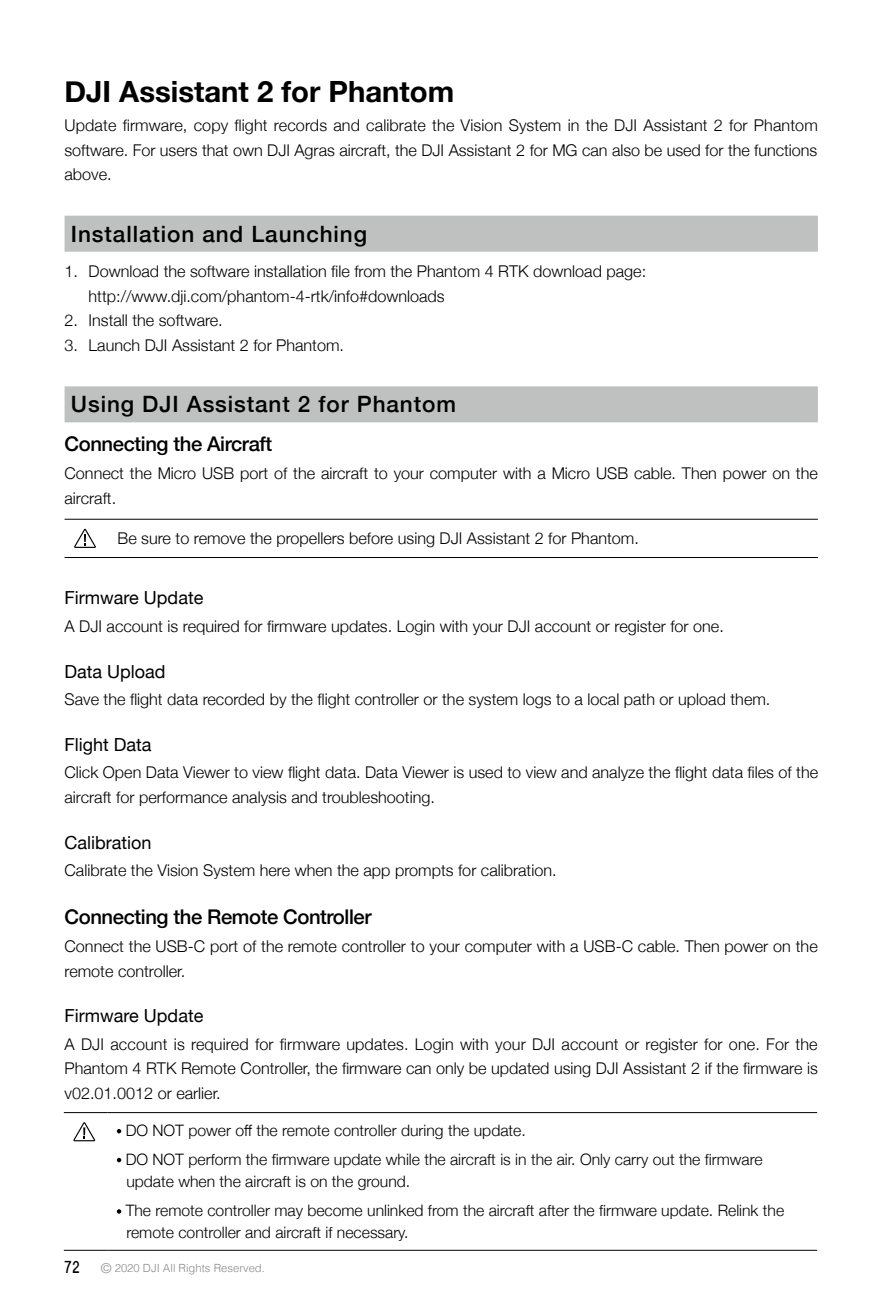
<style>
.page{position:relative;width:881px;height:1308px;background:#fff}
.page>*{position:absolute;margin:0;border:0;box-sizing:border-box;transform-origin:0 0}
.t1{font:700 29.25px "Helvetica Neue";color:#000}
.t2{font:500 22.5px "Helvetica Neue";letter-spacing:.04em;color:#000}
.t3{font:500 20.25px "Helvetica Neue";letter-spacing:-.02em;color:#000}
.t4{font:18px "Helvetica Neue";color:#000}
.t5{font:300 16.2px/24.8px "Helvetica Neue";color:#000}
.t6{font:300 15.75px/28.8px "Helvetica Neue";color:#000}
.t7{font:300 11.25px "Helvetica";color:#898989}
.s1{font-family:"Gujarati Sangam MN";font-weight:700;font-size:18px;color:#000}
.s2{font-size:13.5px}
</style>
<div class="page">
<div style="left:64px;top:216px;width:753px;height:36px;background:#bfc0c0"></div>
<div style="left:64px;top:386px;width:753px;height:36px;background:#bfc0c0"></div>
<hr style="left:64px;top:519px;width:44px;height:1px;background:#000">
<hr style="left:108px;top:519px;width:709px;height:1px;background:#000">
<hr style="left:64px;top:557px;width:44px;height:1px;background:#000">
<hr style="left:108px;top:557px;width:709px;height:1px;background:#000">
<svg style="left:74px;top:529px;width:22px;height:19px"></svg>
<hr style="left:64px;top:1112px;width:43px;height:1px;background:#000">
<hr style="left:107px;top:1112px;width:709px;height:1px;background:#000">
<hr style="left:64px;top:1249px;width:43px;height:1px;background:#000">
<hr style="left:107px;top:1249px;width:709px;height:1px;background:#000">
<svg style="left:73px;top:1122px;width:22px;height:19px"></svg>
<svg style="left:117px;top:1129px;width:4px;height:4px"></svg>
<svg style="left:117px;top:1157px;width:4px;height:5px"></svg>
<svg style="left:117px;top:1209px;width:4px;height:4px"></svg>
<h1 class="t1" style="left:64px;top:68px;width:391px">DJI Assistant 2 for Phantom</h1>
<p class="t5" style="left:64px;top:112px;width:754px;text-align:justify">Update firmware, copy flight records and calibrate the Vision System in the DJI Assistant 2 for Phantom software. For users that own DJI Agras aircraft, the DJI Assistant 2 for MG can also be used for the functions above.</p>
<h2 class="t2" style="left:71px;top:216px;width:297px">Installation and Launching</h2>
<p class="t5" style="left:89px;top:257px;width:559px;text-indent:-24px">1. Download the software installation file from the Phantom 4 RTK download page: http://www.dji.com/phantom-4-rtk/info#downloads</p>
<p class="t5" style="left:64px;top:307px;width:160px">2. Install the software.</p>
<p class="t5" style="left:64px;top:332px;width:281px">3. Launch DJI Assistant 2 for Phantom.</p>
<h2 class="t2" style="left:71px;top:386px;width:386px">Using DJI Assistant 2 for Phantom</h2>
<p class="t3" style="left:64px;top:427px;width:209px">Connecting the Aircraft</p>
<p class="t5" style="left:64px;top:460px;width:754px">Connect the Micro USB port of the aircraft to your computer with a Micro USB cable. Then power on the aircraft.</p>
<p class="t5" style="left:117px;top:525px;width:522px">Be sure to remove the propellers before using DJI Assistant 2 for Phantom.</p>
<p class="t4" style="left:64px;top:585px;width:140px">Firmware Update</p>
<p class="t5" style="left:64px;top:613px;width:660px">A DJI account is required for firmware updates. Login with your DJI account or register for one.</p>
<p class="t4" style="left:64px;top:658px;width:103px">Data Upload</p>
<p class="t5" style="left:64px;top:686px;width:707px">Save the flight data recorded by the flight controller or the system logs to a local path or upload them.</p>
<p class="t4" style="left:64px;top:731px;width:89px">Flight Data</p>
<p class="t5" style="left:64px;top:759px;width:754px">Click Open Data Viewer to view flight data. Data Viewer is used to view and analyze the flight data files of the aircraft for performance analysis and troubleshooting.</p>
<p class="t4" style="left:64px;top:829px;width:88px">Calibration</p>
<p class="t5" style="left:64px;top:857px;width:493px">Calibrate the Vision System here when the app prompts for calibration.</p>
<p class="t3" style="left:64px;top:900px;width:308px">Connecting the Remote Controller</p>
<p class="t5" style="left:64px;top:932px;width:754px">Connect the USB-C port of the remote controller to your computer with a USB-C cable. Then power on the remote controller.</p>
<p class="t4" style="left:64px;top:1002px;width:140px">Firmware Update</p>
<p class="t5" style="left:64px;top:1030px;width:754px;text-align:justify">A DJI account is required for firmware updates. Login with your DJI account or register for one. For the Phantom 4 RTK Remote Controller, the firmware can only be updated using DJI Assistant 2 if the firmware is v02.01.0012 or earlier.</p>
<p class="t6" style="left:126px;top:1114px;width:638px">DO NOT power off the remote controller during the update.<br>DO NOT perform the firmware update while the aircraft is in the air. Only carry out the firmware</p>
<p class="t6" style="left:126px;top:1165px;width:659px">update when the aircraft is on the ground.<br>The remote controller may become unlinked from the aircraft after the firmware update. Relink the</p>
<p class="t6" style="left:126px;top:1217px;width:283px">remote controller and aircraft if necessary.</p>
<p class="t7" style="left:64px;top:1258px;width:202px"><span class="s1">72</span> <span class="s2">©</span> 2020 DJI All Rights Reserved.</p>
</div>
